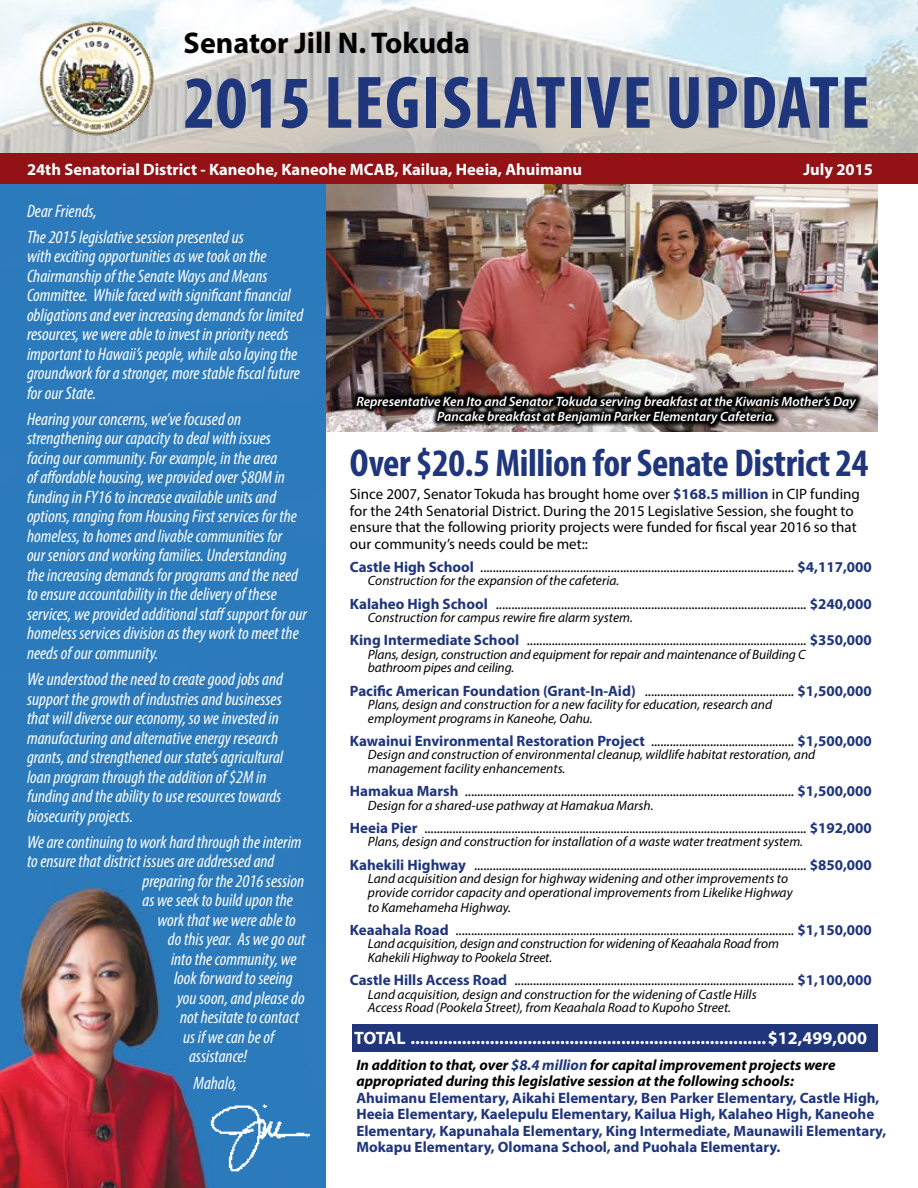
<style>
.page{position:relative;width:918px;height:1188px;background:#fff}
.page>*{position:absolute;margin:0;border:0;box-sizing:border-box;transform-origin:0 0}
.t1{font:700 condensed 75px "Myriad Pro";letter-spacing:.02em;color:#1f357c}
.t2{font:700 condensed 39px "Myriad Pro";letter-spacing:-.01em;color:#1f357c}
.t3{font:700 30px "Myriad Pro";color:#000}
.t4{font:italic condensed 18px/19.5px "Myriad Pro";color:#fff}
.t5{font:700 18px "Myriad Pro";color:#fff}
.t6{font:700 16.5px "Myriad Pro";color:#fff}
.t7{font:15px/16.5px "Myriad Pro";color:#000}
.t8{font:700 15px/16.5px "Myriad Pro";color:#1f357c}
.t9{font:italic 700 15px/16.5px "Myriad Pro";color:#000}
.t10{font:italic 13.5px/13.5px "Myriad Pro";color:#000}
.t11{font:italic 600 13.5px/15px "Myriad Pro";color:#fff;text-align:center}
.s1{font-weight:700;color:#1f357c}
.s2{font-weight:400;color:#000}
.s3{color:#1f357c}
</style>
<div class="page">
<img style="left:326px;top:184px;width:552px;height:248px">
<img style="left:0;top:0;width:918px;height:153px">
<img style="left:31px;top:15px;width:133px;height:124px">
<div style="left:0;top:153px;width:918px;height:31px;background:#921215"></div>
<img style="left:0;top:184px;width:326px;height:1004px">
<svg style="left:351px;top:390px;width:512px;height:41px;background:#4a4341"></svg>
<img style="left:203px;top:1102px;width:115px;height:74px">
<div style="left:352px;top:1024px;width:526px;height:28px;background:#1f357c"></div>
<h3 class="t3" style="left:184px;top:23px;width:288px">Senator Jill N. Tokuda</h3>
<h1 class="t1" style="left:184px;top:56px;width:688px">2015 LEGISLATIVE UPDATE</h1>
<p class="t6" style="left:27px;top:158px;width:557px">24th Senatorial District - Kaneohe, Kaneohe MCAB, Kailua, Heeia, Ahuimanu</p>
<p class="t6" style="left:803px;top:158px;width:71px">July 2015</p>
<p class="t4" style="left:27px;top:197px;width:218px;line-height:26.2px">Dear Friends,<br>The 2015 legislative session presented us</p>
<p class="t4" style="left:27px;top:246px;width:278px">with exciting opportunities as we took on the Chairmanship of the Senate Ways and Means Committee. While faced with significant financial obligations and ever increasing demands for limited resources, we were able to invest in priority needs important to Hawaii’s people, while also laying the groundwork for a stronger, more stable fiscal future for our State.</p>
<p class="t4" style="left:27px;top:409px;width:282px">Hearing your concerns, we’ve focused on strengthening our capacity to deal with issues facing our community. For example, in the area<br>of affordable housing, we provided over $80M in funding in FY16 to increase available units and options, ranging from Housing First services for the homeless, to homes and livable communities for<br>our seniors and working families. Understanding the increasing demands for programs and the need to ensure accountability in the delivery of these services, we provided additional staff support for our homeless services division as they work to meet the needs of our community.</p>
<p class="t4" style="left:27px;top:669px;width:258px">We understood the need to create good jobs and support the growth of industries and businesses that will diverse our economy, so we invested in manufacturing and alternative energy research grants, and strengthened our state’s agricultural loan program through the addition of $2M in funding and the ability to use resources towards biosecurity projects.</p>
<p class="t4" style="left:27px;top:832px;width:276px">We are continuing to work hard through the interim</p>
<p class="t4" style="left:27px;top:851px;width:249px">to ensure that district issues are addressed and</p>
<p class="t4" style="left:143px;top:871px;width:163px">preparing for the 2016 session</p>
<p class="t4" style="left:143px;top:890px;width:152px">as we seek to build upon the</p>
<p class="t4" style="left:158px;top:910px;width:140px">work that we were able to</p>
<p class="t4" style="left:168px;top:929px;width:139px">do this year. As we go out</p>
<p class="t4" style="left:171px;top:949px;width:127px">into the community, we</p>
<p class="t4" style="left:174px;top:968px;width:120px">look forward to seeing</p>
<p class="t4" style="left:177px;top:988px;width:129px">you soon, and please do</p>
<p class="t4" style="left:180px;top:1007px;width:121px">not hesitate to contact</p>
<p class="t4" style="left:183px;top:1027px;width:93px">us if we can be of</p>
<p class="t4" style="left:189px;top:1046px;width:60px">assistance!</p>
<p class="t4" style="left:194px;top:1073px;width:45px">Mahalo,</p>
<p class="t11" style="left:356px;top:393px;width:501px">Representative Ken Ito and Senator Tokuda serving breakfast at the Kiwanis Mother’s Day<br>Pancake breakfast at Benjamin Parker Elementary Cafeteria.</p>
<h2 class="t2" style="left:350px;top:438px;width:520px">Over $20.5 Million for Senate District 24</h2>
<p class="t7" style="left:350px;top:486px;width:512px">Since 2007, Senator Tokuda has brought home over <span class="s1">$168.5 million</span> in CIP funding for the 24th Senatorial District. During the 2015 Legislative Session, she fought to ensure that the following priority projects were funded for fiscal year 2016 so that our community’s needs could be met::</p>
<p class="t7" style="left:350px;top:558px;width:523px"><span class="s1">Castle High School</span> ..................................................................................................... <span class="s1">$4,117,000</span></p>
<p class="t10" style="left:368px;top:574px;width:253px">Construction for the expansion of the cafeteria.</p>
<p class="t7" style="left:350px;top:595px;width:524px"><span class="s1">Kalaheo High School</span> .................................................................................................... <span class="s1">$240,000</span></p>
<p class="t10" style="left:368px;top:611px;width:267px">Construction for campus rewire fire alarm system.</p>
<p class="t7" style="left:350px;top:632px;width:524px"><span class="s1">King Intermediate School</span> .......................................................................................... <span class="s1">$350,000</span></p>
<p class="t10" style="left:368px;top:647px;width:439px">Plans, design, construction and equipment for repair and maintenance of Building C bathroom pipes and ceiling.</p>
<p class="t8" style="left:350px;top:682px;width:523px">Pacific American Foundation (Grant-In-Aid) <span class="s2">................................................</span> $1,500,000</p>
<p class="t10" style="left:368px;top:698px;width:406px">Plans, design and construction for a new facility for education, research and employment programs in Kaneohe, Oahu.</p>
<p class="t8" style="left:350px;top:732px;width:523px">Kawainui Environmental Restoration Project <span class="s2">..............................................</span> $1,500,000</p>
<p class="t10" style="left:368px;top:748px;width:449px">Design and construction of environmental cleanup, wildlife habitat restoration, and management facility enhancements.</p>
<p class="t7" style="left:350px;top:783px;width:523px"><span class="s1">Hamakua Marsh</span> .......................................................................................................... <span class="s1">$1,500,000</span></p>
<p class="t10" style="left:368px;top:798px;width:287px">Design for a shared-use pathway at Hamakua Marsh.</p>
<p class="t7" style="left:350px;top:819px;width:524px"><span class="s1">Heeia Pier</span> ........................................................................................................................... <span class="s1">$192,000</span></p>
<p class="t10" style="left:368px;top:835px;width:437px">Plans, design and construction for installation of a waste water treatment system.</p>
<p class="t7" style="left:350px;top:856px;width:524px"><span class="s1">Kahekili Highway</span> ........................................................................................................... <span class="s1">$850,000</span></p>
<p class="t10" style="left:368px;top:872px;width:426px">Land acquisition and design for highway widening and other improvements to provide corridor capacity and operational improvements from Likelike Highway</p>
<p class="t10" style="left:368px;top:900px;width:145px">to Kamehameha Highway.</p>
<p class="t7" style="left:350px;top:921px;width:524px"><span class="s1">Keaahala Road</span> ............................................................................................................. <span class="s1">$1,150,000</span></p>
<p class="t10" style="left:368px;top:937px;width:413px">Land acquisition, design and construction for widening of Keaahala Road from<br>Kahekili Highway to Pookela Street.</p>
<p class="t7" style="left:350px;top:972px;width:523px"><span class="s1">Castle Hills Access Road</span> .......................................................................................... <span class="s1">$1,100,000</span></p>
<p class="t10" style="left:368px;top:987px;width:390px">Land acquisition, design and construction for the widening of Castle Hills<br>Access Road (Pookela Street), from Keaahala Road to Kupoho Street.</p>
<p class="t5" style="left:354px;top:1027px;width:514px">TOTAL ............................................................................$12,499,000</p>
<p class="t9" style="left:356px;top:1056px;width:481px">In addition to that, over <span class="s3">$8.4 million</span> for capital improvement projects were appropriated during this legislative session at the following schools:</p>
<p class="t8" style="left:356px;top:1089px;width:531px">Ahuimanu Elementary, Aikahi Elementary, Ben Parker Elementary, Castle High, Heeia Elementary, Kaelepulu Elementary, Kailua High, Kalaheo High, Kaneohe Elementary, Kapunahala Elementary, King Intermediate, Maunawili Elementary, Mokapu Elementary, Olomana School, and Puohala Elementary.</p>
</div>
